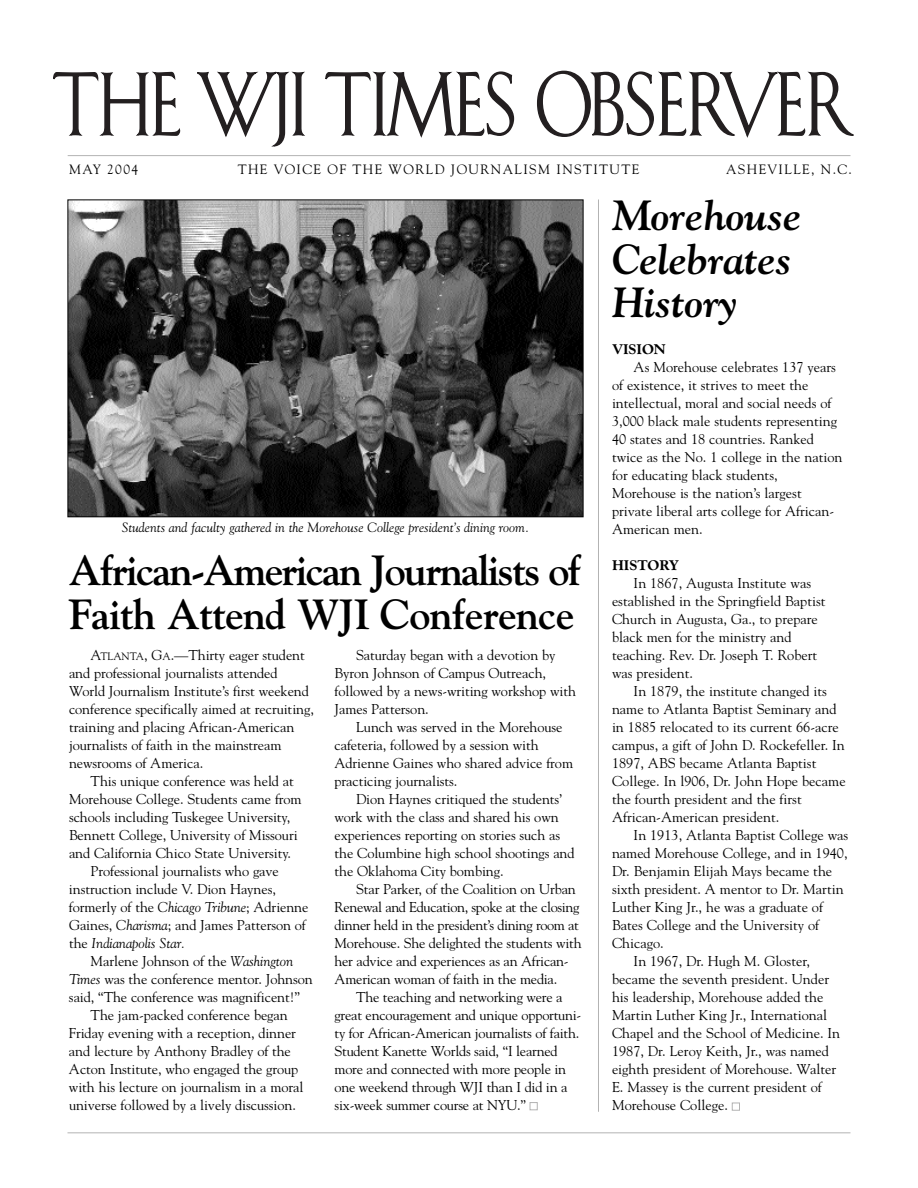
<style>
.page{position:relative;width:918px;height:1188px;background:#fff}
.page>*{position:absolute;margin:0;border:0;box-sizing:border-box;transform-origin:0 0}
.t1{font:700 42px/43.5px "Goudy";letter-spacing:-.045em;color:#000}
.t2{font:italic 700 42px/43.5px "Goudy";letter-spacing:-.01em;color:#000}
.t3{font:14.25px/18px "Goudy";letter-spacing:-.005em;color:#000}
.t4{font:italic 14.25px "Goudy";letter-spacing:-.005em;color:#000}
.t5{font:800 14.25px "Goudy";color:#000}
.t6{font:italic 13.5px "Goudy";color:#000}
.t7{font:13.5px "Goudy";letter-spacing:.1em;color:#000}
.s1{font-size:10.65px}
.s2{font-style:italic}
.s3{font-style:normal}
.s4{color:#fff}
</style>
<div class="page">
<img style="left:70px;top:202px;width:512px;height:313px">
<div style="left:68px;top:200px;width:516px;height:317px;border:1px solid #000"></div>
<hr style="left:68px;top:155px;width:782px;height:1px;background:#b3b3b3">
<hr style="left:598px;top:199px;width:1px;height:913px;background:#b3b3b3">
<hr style="left:68px;top:1132px;width:782px;height:1px;background:#b3b3b3">
<svg style="left:53px;top:71px;width:128px;height:65px"></svg>
<svg style="left:197px;top:71px;width:108px;height:76px"></svg>
<svg style="left:325px;top:71px;width:190px;height:67px"></svg>
<svg style="left:537px;top:71px;width:317px;height:67px"></svg>
<p class="t7" style="left:69px;top:162px;width:71px">MAY 2004</p>
<p class="t7" style="left:238px;top:162px;width:403px">THE VOICE OF THE WORLD JOURNALISM INSTITUTE</p>
<p class="t7" style="left:726px;top:162px;width:127px">ASHEVILLE, N.C.</p>
<p class="t6" style="left:122px;top:520px;width:409px">Students and faculty gathered in the Morehouse College president’s dining room.</p>
<h1 class="t1" style="left:69px;top:549px;width:514px">African-American Journalists of<br>Faith Attend WJI Conference</h1>
<p class="t3" style="left:69px;top:646px;width:246px;text-indent:22px">A<span class="s1">TLANTA</span>, G<span class="s1">A</span>.—Thirty eager student and professional journalists attended World Journalism Institute’s first weekend conference specifically aimed at recruiting, training and placing African-American journalists of faith in the mainstream newsrooms of America.</p>
<p class="t3" style="left:91px;top:772px;width:205px">This unique conference was held at</p>
<p class="t3" style="left:69px;top:790px;width:234px">Morehouse College. Students came from</p>
<p class="t3" style="left:69px;top:808px;width:223px">schools including Tuskegee University,</p>
<p class="t3" style="left:69px;top:826px;width:230px">Bennett College, University of Missouri</p>
<p class="t3" style="left:69px;top:844px;width:224px">and California Chico State University.</p>
<p class="t3" style="left:91px;top:862px;width:190px">Professional journalists who gave</p>
<p class="t3" style="left:69px;top:880px;width:208px">instruction include V. Dion Haynes,</p>
<p class="t3" style="left:69px;top:898px;width:241px">formerly of the <span class="s2">Chicago Tribune</span>; Adrienne</p>
<p class="t3" style="left:69px;top:916px;width:238px">Gaines, <span class="s2">Charisma</span>; and James Patterson of</p>
<p class="t4" style="left:69px;top:935px;width:118px"><span class="s3">the</span> Indianapolis Star.</p>
<p class="t3" style="left:91px;top:952px;width:204px">Marlene Johnson of the <span class="s2">Washington</span></p>
<p class="t3" style="left:69px;top:970px;width:245px"><span class="s2">Times</span> was the conference mentor. Johnson</p>
<p class="t3" style="left:69px;top:988px;width:233px">said, “The conference was magnificent!”</p>
<p class="t3" style="left:91px;top:1006px;width:199px">The jam-packed conference began</p>
<p class="t3" style="left:69px;top:1024px;width:229px">Friday evening with a reception, dinner</p>
<p class="t3" style="left:69px;top:1042px;width:223px">and lecture by Anthony Bradley of the</p>
<p class="t3" style="left:69px;top:1060px;width:231px">Acton Institute, who engaged the group</p>
<p class="t3" style="left:69px;top:1078px;width:236px">with his lecture on journalism in a moral</p>
<p class="t3" style="left:69px;top:1096px;width:228px">universe followed by a lively discussion.</p>
<p class="t3" style="left:335px;top:646px;width:243px;text-indent:22px">Saturday began with a devotion by<br>Byron Johnson of Campus Outreach, followed by a news-writing workshop with<br>James Patterson.</p>
<p class="t3" style="left:335px;top:718px;width:240px;text-indent:22px">Lunch was served in the Morehouse cafeteria, followed by a session with Adrienne Gaines who shared advice from practicing journalists.</p>
<p class="t3" style="left:335px;top:790px;width:242px;text-indent:22px">Dion Haynes critiqued the students’ work with the class and shared his own experiences reporting on stories such as the Columbine high school shootings and the Oklahoma City bombing.</p>
<p class="t3" style="left:334px;top:880px;width:249px;text-indent:22px">Star Parker, of the Coalition on Urban Renewal and Education, spoke at the closing dinner held in the president’s dining room at Morehouse. She delighted the students with her advice and experiences as an African-American woman of faith in the media.</p>
<p class="t3" style="left:334px;top:988px;width:248px;text-indent:22px">The teaching and networking were a great encouragement and unique opportuni&shy;ty for African-American journalists of faith.<br>Student Kanette Worlds said, “I learned more and connected with more people in one weekend through WJI than I did in a six-week summer course at NYU.” <span class="s4">■</span></p>
<h1 class="t2" style="left:612px;top:194px;width:191px">Morehouse<br>Celebrates<br>History</h1>
<p class="t5" style="left:612px;top:344px;width:55px">VISION</p>
<p class="t3" style="left:612px;top:358px;width:232px;text-indent:22px">As Morehouse celebrates 137 years of existence, it strives to meet the intellectual, moral and social needs of 3,000 black male students representing 40 states and 18 countries. Ranked twice as the No. 1 college in the nation for educating black students, Morehouse is the nation’s largest private liberal arts college for African-American men.</p>
<p class="t5" style="left:612px;top:560px;width:69px">HISTORY</p>
<p class="t3" style="left:612px;top:574px;width:215px;text-indent:22px">In 1867, Augusta Institute was established in the Springfield Baptist<br>Church in Augusta, Ga., to prepare black men for the ministry and teaching. Rev. Dr. Joseph T. Robert was president.</p>
<p class="t3" style="left:612px;top:682px;width:235px;text-indent:22px">In 1879, the institute changed its name to Atlanta Baptist Seminary and in 1885 relocated to its current 66-acre campus, a gift of John D. Rockefeller. In 1897, ABS became Atlanta Baptist College. In l906, Dr. John Hope became the fourth president and the first African-American president.</p>
<p class="t3" style="left:634px;top:826px;width:216px">In 1913, Atlanta Baptist College was</p>
<p class="t3" style="left:612px;top:844px;width:237px">named Morehouse College, and in 1940,</p>
<p class="t3" style="left:612px;top:862px;width:222px">Dr. Benjamin Elijah Mays became the</p>
<p class="t3" style="left:612px;top:880px;width:233px">sixth president. A mentor to Dr. Martin</p>
<p class="t3" style="left:612px;top:898px;width:213px">Luther King Jr., he was a graduate of</p>
<p class="t3" style="left:612px;top:916px;width:209px">Bates College and the University of</p>
<p class="t3" style="left:612px;top:934px;width:53px">Chicago.</p>
<p class="t3" style="left:634px;top:952px;width:178px">In 1967, Dr. Hugh M. Gloster,</p>
<p class="t3" style="left:612px;top:970px;width:219px">became the seventh president. Under</p>
<p class="t3" style="left:612px;top:988px;width:213px">his leadership, Morehouse added the</p>
<p class="t3" style="left:612px;top:1006px;width:217px">Martin Luther King Jr., International</p>
<p class="t3" style="left:612px;top:1024px;width:230px">Chapel and the School of Medicine. In</p>
<p class="t3" style="left:612px;top:1042px;width:219px">1987, Dr. Leroy Keith, Jr., was named</p>
<p class="t3" style="left:612px;top:1060px;width:226px">eighth president of Morehouse. Walter</p>
<p class="t3" style="left:612px;top:1078px;width:211px">E. Massey is the current president of</p>
<p class="t3" style="left:612px;top:1096px;width:129px">Morehouse College. <span class="s4">■</span></p>
</div>
